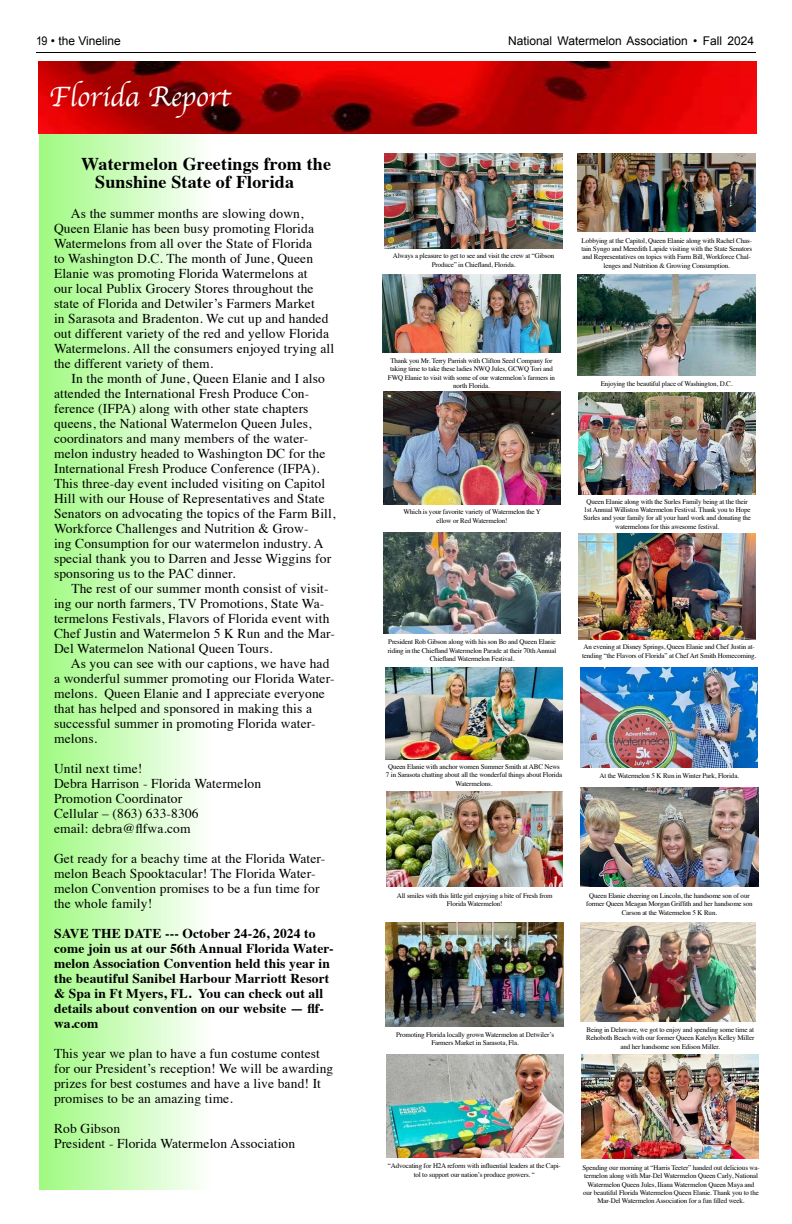
<style>
.page{position:relative;width:792px;height:1224px;background:#fff}
.page>*{position:absolute;margin:0;border:0;box-sizing:border-box;transform-origin:0 0}
.t1{font:29.3px "Apple Chancery";color:#fff}
.t2{font:700 18px/18px "Times";letter-spacing:.01em;color:#000}
.t3{font:13.5px/15px "Times";letter-spacing:.01em;color:#000}
.t4{font:700 13.5px/15px "Times";letter-spacing:.01em;color:#000}
.t5{font:12px "Arial";color:#000}
.t6{font:12px "Arial";color:#000;scale:.9 1}
.t7{font:7px/8.4px "Times";letter-spacing:-.02em;color:#000;text-align:center}
</style>
<div class="page">
<hr style="left:36px;top:52px;width:720px;height:1px;background:#000">
<img style="left:39px;top:62px;width:717px;height:72px">
<img style="left:578px;top:275px;width:177px;height:100px">
<img style="left:383px;top:275px;width:177px;height:78px">
<img style="left:579px;top:534px;width:177px;height:106px">
<img style="left:579px;top:393px;width:177px;height:101px">
<img style="left:383px;top:532px;width:178px;height:102px">
<img style="left:383px;top:392px;width:178px;height:112px">
<img style="left:581px;top:667px;width:177px;height:101px">
<img style="left:385px;top:667px;width:178px;height:92px">
<img style="left:581px;top:788px;width:177px;height:98px">
<img style="left:386px;top:791px;width:176px;height:95px">
<img style="left:581px;top:923px;width:175px;height:98px">
<img style="left:386px;top:923px;width:177px;height:103px">
<img style="left:582px;top:1055px;width:177px;height:103px">
<img style="left:386px;top:1054px;width:178px;height:103px">
<img style="left:577px;top:154px;width:178px;height:78px">
<img style="left:385px;top:154px;width:177px;height:94px">
<h3 class="t6" style="left:36px;top:33px;width:96px">19 • the Vineline</h3>
<h3 class="t5" style="left:508px;top:33px;width:247px">National Watermelon Association • Fall 2024</h3>
<h1 class="t1" style="left:49px;top:73px;width:183px">Florida Report</h1>
<h2 class="t2" style="left:95px;top:153px;width:237px;text-indent:-14px">Watermelon Greetings from the<br>Sunshine State of Florida</h2>
<p class="t3" style="left:54px;top:205px;width:282px;text-indent:17px">As the summer months are slowing down, Queen Elanie has been busy promoting Florida Watermelons from all over the State of Florida<br>to Washington D.C. The month of June, Queen Elanie was promoting Florida Watermelons at<br>our local Publix Grocery Stores throughout the state of Florida and Detwiler’s Farmers Market<br>in Sarasota and Bradenton. We cut up and handed out different variety of the red and yellow Florida Watermelons. All the consumers enjoyed trying all the different variety of them.</p>
<p class="t3" style="left:54px;top:370px;width:283px;text-indent:18px">In the month of June, Queen Elanie and I also attended the International Fresh Produce Con&shy;ference (IFPA) along with other state chapters queens, the National Watermelon Queen Jules, coordinators and many members of the water&shy;melon industry headed to Washington DC for the International Fresh Produce Conference (IFPA).<br>This three-day event included visiting on Capitol Hill with our House of Representatives and State Senators on advocating the topics of the Farm Bill, Workforce Challenges and Nutrition &amp; Grow-<br>ing Consumption for our watermelon industry. A special thank you to Darren and Jesse Wiggins for sponsoring us to the PAC dinner.</p>
<h3 class="t3" style="left:54px;top:580px;width:282px;text-indent:17px">The rest of our summer month consist of visit&shy;ing our north farmers, TV Promotions, State Wa&shy;termelons Festivals, Flavors of Florida event with Chef Justin and Watermelon 5 K Run and the Mar-Del Watermelon National Queen Tours.</h3>
<p class="t3" style="left:54px;top:655px;width:282px;text-indent:17px">As you can see with our captions, we have had a wonderful summer promoting our Florida Water&shy;melons. Queen Elanie and I appreciate everyone that has helped and sponsored in making this a successful summer in promoting Florida water&shy;melons.</p>
<h3 class="t3" style="left:54px;top:760px;width:209px">Until next time!<br>Debra Harrison - Florida Watermelon<br>Promotion Coordinator<br>Cellular – (863) 633-8306<br>email: debra@flfwa.com</h3>
<h3 class="t3" style="left:54px;top:850px;width:273px">Get ready for a beachy time at the Florida Water&shy;melon Beach Spooktacular! The Florida Water&shy;melon Convention promises to be a fun time for the whole family!</h3>
<p class="t4" style="left:54px;top:924px;width:281px">SAVE THE DATE --- October 24-26, 2024 to come join us at our 56th Annual Florida Water&shy;melon Association Convention held this year in the beautiful Sanibel Harbour Marriott Resort &amp; Spa in Ft Myers, FL. You can check out all details about convention on our website — flf&shy;wa.com</p>
<h3 class="t3" style="left:54px;top:1045px;width:281px">This year we plan to have a fun costume contest for our President’s reception! We will be awarding prizes for best costumes and have a live band! It promises to be an amazing time.</h3>
<h3 class="t3" style="left:54px;top:1120px;width:243px">Rob Gibson<br>President - Florida Watermelon Association</h3>
<p class="t7" style="left:581px;top:235px;width:172px">Lobbying at the Capitol, Queen Elanie along with Rachel Chas&shy;tain Syngo and Meredith Lapide visiting with the State Senators and Representatives on topics with Farm Bill, Workforce Chal&shy;lenges and Nutrition &amp; Growing Consumption.</p>
<p class="t7" style="left:393px;top:251px;width:163px">Always a pleasure to get to see and visit the crew at “Gibson<br>Produce” in Chiefland, Florida.</p>
<p class="t7" style="left:388px;top:356px;width:169px">Thank you Mr. Terry Parrish with Clifton Seed Company for taking time to take these ladies NWQ Jules, GCWQ Tori and FWQ Elanie to visit with some of our watermelon’s farmers in north Florida.</p>
<p class="t7" style="left:601px;top:378px;width:133px">Enjoying the beautiful place of Washington, D.C.</p>
<p class="t7" style="left:584px;top:496px;width:169px">Queen Elanie along with the Surles Family being at the their 1st Annual Williston Watermelon Festival. Thank you to Hope Surles and your family for all your hard work and donating the watermelons for this awesome festival.</p>
<p class="t7" style="left:403px;top:507px;width:139px">Which is your favorite variety of Watermelon the Y ellow or Red Watermelon!</p>
<p class="t7" style="left:388px;top:637px;width:170px">President Rob Gibson along with his son Bo and Queen Elanie riding in the Chiefland Watermelon Parade at their 70th Annual<br>Chiefland Watermelon Festival.</p>
<p class="t7" style="left:582px;top:642px;width:176px;text-align:left">An evening at Disney Springs, Queen Elanie and Chef Justin at&shy;tending “the Flavors of Florida” at Chef Art Smith Homecoming.</p>
<p class="t7" style="left:386px;top:762px;width:178px">Queen Elanie with anchor women Summer Smith at ABC News<br>7 in Sarasota chatting about all the wonderful things about Florida<br>Watermelons.</p>
<p class="t7" style="left:599px;top:771px;width:141px">At the Watermelon 5 K Run in Winter Park, Florida.</p>
<p class="t7" style="left:397px;top:891px;width:157px">All smiles with this little girl enjoying a bite of Fresh from<br>Florida Watermelon!</p>
<p class="t7" style="left:586px;top:891px;width:168px">Queen Elanie cheering on Lincoln, the handsome son of our former Queen Meagan Morgan Griffith and her handsome son<br>Carson at the Watermelon 5 K Run.</p>
<p class="t7" style="left:586px;top:1025px;width:170px">Being in Delaware, we got to enjoy and spending some time at<br>Rehoboth Beach with our former Queen Katelyn Kelley Miller and her handsome son Edison Miller.</p>
<p class="t7" style="left:396px;top:1030px;width:159px">Promoting Florida locally grown Watermelon at Detwiler’s<br>Farmers Market in Sarasota, Fla.</p>
<p class="t7" style="left:388px;top:1161px;width:175px">“Advocating for H2A reform with influential leaders at the Capi&shy;tol to support our nation’s produce growers. “</p>
<p class="t7" style="left:582px;top:1163px;width:179px">Spending our morning at “Harris Teeter” handed out delicious wa&shy;termelon along with Mar-Del Watermelon Queen Carly, National Watermelon Queen Jules, Iliana Watermelon Queen Maya and our beautiful Florida Watermelon Queen Elanie. Thank you to the Mar-Del Watermelon Association for a fun filled week.</p>
</div>
